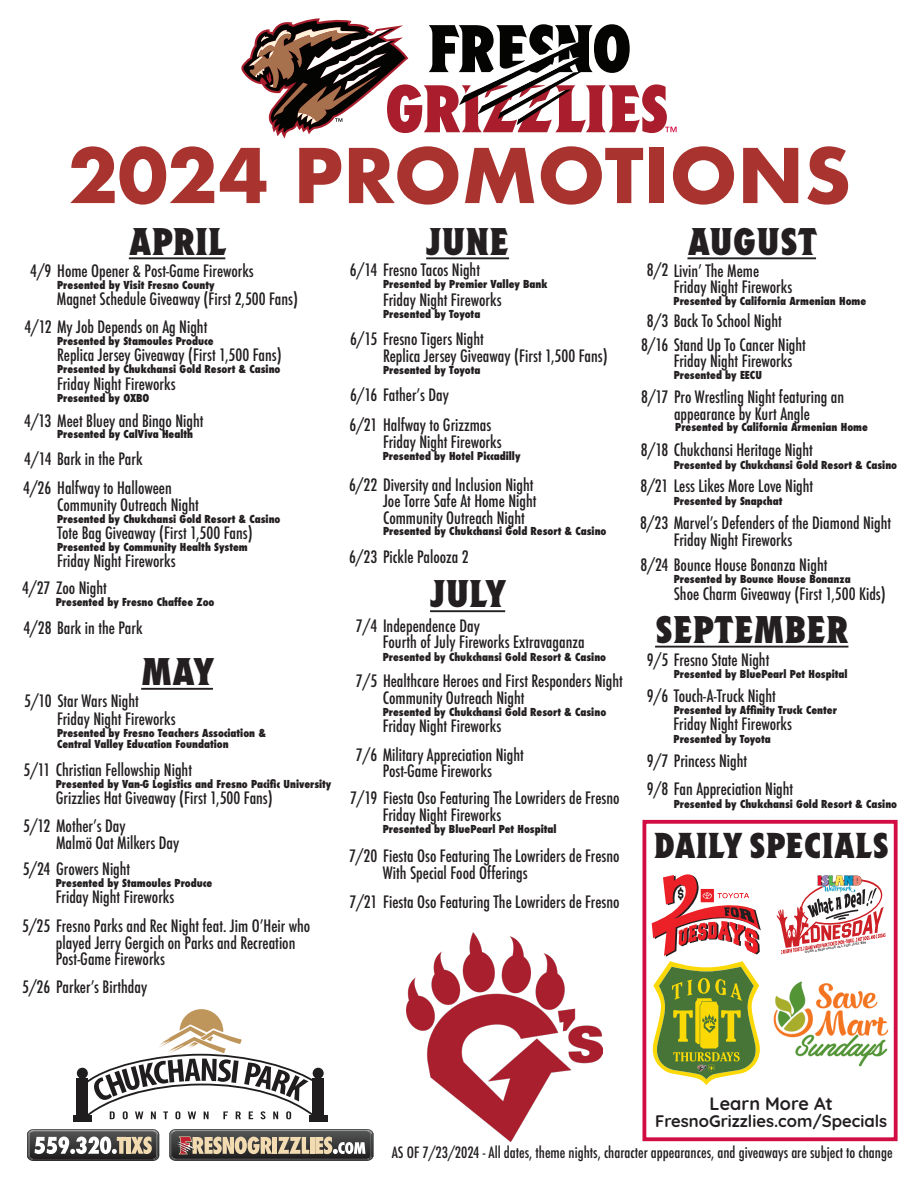
<style>
.page{position:relative;width:918px;height:1188px;background:#fff}
.page>*{position:absolute;margin:0;border:0;box-sizing:border-box;transform-origin:0 0}
.t1{font:700 73.2px "Futura";color:#a8332f}
.t2{font:37.5px "Fresno Grizzlies";color:#231f20}
.t3{font:34.95px "Fresno Grizzlies";color:#231f20}
.t4{font:700 18px "Quicksand";color:#231f20}
.t5{font:500 condensed 16.65px/16.5px "Futura";color:#231f20;text-align:center}
.t6{font:700 16.65px "Quicksand";color:#231f20}
.t7{font:500 condensed 15.15px "Futura";color:#231f20}
.t8{font:800 condensed 10.65px "Futura";color:#231f20}
.t9{font:700 3.15px "Quicksand";color:#231f20;scale:1.08 1}
</style>
<div class="page">
<svg style="left:241px;top:18px;width:436px;height:121px"></svg>
<svg style="left:169px;top:1129px;width:204px;height:32px;background:#7b7268"></svg>
<svg style="left:27px;top:1129px;width:132px;height:32px;background:#777470"></svg>
<hr style="left:129px;top:257px;width:96px;height:2px;background:#231f20">
<hr style="left:141px;top:688px;width:72px;height:2px;background:#231f20">
<hr style="left:426px;top:257px;width:83px;height:2px;background:#231f20">
<hr style="left:430px;top:610px;width:75px;height:2px;background:#231f20">
<hr style="left:687px;top:257px;width:129px;height:2px;background:#231f20">
<hr style="left:655px;top:646px;width:193px;height:2px;background:#231f20">
<svg style="left:777px;top:880px;width:108px;height:74px"></svg>
<img style="left:814px;top:875px;width:52px;height:29px">
<svg style="left:651px;top:874px;width:110px;height:211px"></svg>
<img style="left:773px;top:981px;width:116px;height:86px">
<div style="left:642px;top:820px;width:256px;height:321px;border:4px solid #d20d44"></div>
<img style="left:406px;top:932px;width:197px;height:209px">
<div style="left:77px;top:1068px;width:11px;height:11px;background:#201d1e;border-radius:50%"></div>
<div style="left:77px;top:1078px;width:11px;height:39px;background:#201d1e"></div>
<div style="left:73px;top:1116px;width:19px;height:6px;background:#201d1e"></div>
<svg style="left:313px;top:1068px;width:11px;height:11px"></svg>
<div style="left:313px;top:1078px;width:11px;height:39px;background:#201d1e"></div>
<div style="left:309px;top:1116px;width:18px;height:6px;background:#201d1e"></div>
<svg style="left:82px;top:1009px;width:238px;height:111px"></svg>
<p class="t1" style="left:68px;top:123px;width:785px">2024 PROMOTIONS</p>
<p class="t2" style="left:129px;top:225px;width:100px">APRIL</p>
<p class="t5" style="left:30px;top:262px;width:225px">4/9 Home Opener &amp; Post-Game Fireworks</p>
<p class="t5" style="left:57px;top:291px;width:243px">Magnet Schedule Giveaway (First 2,500 Fans)</p>
<p class="t8" style="left:57px;top:277px;width:159px">Presented by Visit Fresno County</p>
<p class="t5" style="left:24px;top:319px;width:185px">4/12 My Job Depends on Ag Night</p>
<p class="t5" style="left:57px;top:347px;width:226px">Replica Jersey Giveaway (First 1,500 Fans)</p>
<p class="t5" style="left:57px;top:375px;width:120px">Friday Night Fireworks</p>
<p class="t8" style="left:57px;top:427px;width:138px">Presented by CalViva Health</p>
<p class="t8" style="left:57px;top:333px;width:158px">Presented by Stamoules Produce</p>
<p class="t8" style="left:57px;top:362px;width:225px">Presented by Chukchansi Gold Resort &amp; Casino</p>
<p class="t8" style="left:57px;top:390px;width:94px">Presented by OXBO</p>
<p class="t5" style="left:24px;top:412px;width:181px">4/13 Meet Bluey and Bingo Night</p>
<p class="t5" style="left:24px;top:450px;width:120px">4/14 Bark in the Park</p>
<p class="t5" style="left:23px;top:479px;width:150px">4/26 Halfway to Halloween</p>
<p class="t5" style="left:57px;top:525px;width:197px">Tote Bag Giveaway (First 1,500 Fans)</p>
<p class="t5" style="left:57px;top:553px;width:120px">Friday Night Fireworks</p>
<p class="t8" style="left:56px;top:594px;width:160px">Presented by Fresno Chaffee Zoo</p>
<p class="t5" style="left:57px;top:497px;width:143px">Community Outreach Night</p>
<p class="t8" style="left:57px;top:511px;width:225px">Presented by Chukchansi Gold Resort &amp; Casino</p>
<p class="t8" style="left:57px;top:539px;width:192px">Presented by Community Health System</p>
<p class="t5" style="left:22px;top:580px;width:86px">4/27 Zoo Night</p>
<p class="t5" style="left:23px;top:619px;width:121px">4/28 Bark in the Park</p>
<p class="t2" style="left:141px;top:655px;width:75px">MAY</p>
<p class="t5" style="left:24px;top:693px;width:116px">5/10 Star Wars Night</p>
<p class="t5" style="left:57px;top:711px;width:120px">Friday Night Fireworks</p>
<p class="t8" style="left:57px;top:737px;width:173px">Central Valley Education Foundation</p>
<p class="t8" style="left:56px;top:776px;width:277px">Presented by Van-G Logistics and Fresno Pacific University</p>
<p class="t8" style="left:57px;top:725px;width:210px">Presented by Fresno Teachers Association &amp;</p>
<p class="t5" style="left:24px;top:762px;width:170px">5/11 Christian Fellowship Night</p>
<p class="t5" style="left:56px;top:790px;width:218px">Grizzlies Hat Giveaway (First 1,500 Fans)</p>
<p class="t5" style="left:23px;top:818px;width:104px">5/12 Mother’s Day</p>
<p class="t5" style="left:56px;top:834px;width:125px">Malmö Oat Milkers Day</p>
<p class="t8" style="left:56px;top:876px;width:158px">Presented by Stamoules Produce</p>
<p class="t5" style="left:23px;top:861px;width:109px">5/24 Growers Night</p>
<p class="t5" style="left:56px;top:889px;width:120px">Friday Night Fireworks</p>
<p class="t5" style="left:22px;top:918px;width:290px">5/25 Fresno Parks and Rec Night feat. Jim O’Heir who</p>
<p class="t5" style="left:56px;top:934px;width:241px">played Jerry Gergich on Parks and Recreation</p>
<p class="t5" style="left:56px;top:950px;width:111px">Post-Game Fireworks</p>
<p class="t5" style="left:22px;top:979px;width:127px">5/26 Parker’s Birthday</p>
<p class="t2" style="left:426px;top:225px;width:84px">JUNE</p>
<p class="t5" style="left:350px;top:262px;width:132px">6/14 Fresno Tacos Night</p>
<p class="t5" style="left:383px;top:292px;width:120px">Friday Night Fireworks</p>
<p class="t5" style="left:350px;top:331px;width:135px">6/15 Fresno Tigers Night</p>
<p class="t8" style="left:383px;top:362px;width:99px">Presented by Toyota</p>
<p class="t8" style="left:383px;top:277px;width:166px">Presented by Premier Valley Bank</p>
<p class="t8" style="left:383px;top:306px;width:99px">Presented by Toyota</p>
<p class="t5" style="left:383px;top:348px;width:226px">Replica Jersey Giveaway (First 1,500 Fans)</p>
<p class="t5" style="left:350px;top:386px;width:101px">6/16 Father’s Day</p>
<p class="t5" style="left:350px;top:417px;width:143px">6/21 Halfway to Grizzmas</p>
<p class="t5" style="left:383px;top:434px;width:120px">Friday Night Fireworks</p>
<p class="t8" style="left:383px;top:449px;width:139px">Presented by Hotel Piccadilly</p>
<p class="t5" style="left:349px;top:476px;width:186px">6/22 Diversity and Inclusion Night</p>
<p class="t5" style="left:383px;top:493px;width:155px">Joe Torre Safe At Home Night</p>
<p class="t5" style="left:349px;top:548px;width:121px">6/23 Pickle Palooza 2</p>
<p class="t5" style="left:383px;top:509px;width:143px">Community Outreach Night</p>
<p class="t8" style="left:383px;top:524px;width:225px">Presented by Chukchansi Gold Resort &amp; Casino</p>
<p class="t2" style="left:430px;top:577px;width:78px">JULY</p>
<p class="t5" style="left:356px;top:617px;width:126px">7/4 Independence Day</p>
<p class="t5" style="left:383px;top:634px;width:203px">Fourth of July Fireworks Extravaganza</p>
<p class="t8" style="left:383px;top:650px;width:225px">Presented by Chukchansi Gold Resort &amp; Casino</p>
<p class="t5" style="left:356px;top:672px;width:269px">7/5 Healthcare Heroes and First Responders Night</p>
<p class="t5" style="left:383px;top:718px;width:120px">Friday Night Fireworks</p>
<p class="t5" style="left:356px;top:746px;width:170px">7/6 Military Appreciation Night</p>
<p class="t5" style="left:383px;top:763px;width:111px">Post-Game Fireworks</p>
<p class="t5" style="left:383px;top:690px;width:143px">Community Outreach Night</p>
<p class="t8" style="left:383px;top:705px;width:225px">Presented by Chukchansi Gold Resort &amp; Casino</p>
<p class="t5" style="left:350px;top:790px;width:271px">7/19 Fiesta Oso Featuring The Lowriders de Fresno</p>
<p class="t5" style="left:383px;top:807px;width:120px">Friday Night Fireworks</p>
<p class="t5" style="left:349px;top:848px;width:272px">7/20 Fiesta Oso Featuring The Lowriders de Fresno</p>
<p class="t5" style="left:383px;top:864px;width:147px">With Special Food Offerings</p>
<p class="t5" style="left:350px;top:893px;width:272px">7/21 Fiesta Oso Featuring The Lowriders de Fresno</p>
<p class="t8" style="left:383px;top:822px;width:175px">Presented by BluePearl Pet Hospital</p>
<p class="t2" style="left:687px;top:225px;width:132px">AUGUST</p>
<p class="t5" style="left:647px;top:262px;width:114px">8/2 Livin’ The Meme</p>
<p class="t5" style="left:674px;top:279px;width:120px">Friday Night Fireworks</p>
<p class="t8" style="left:674px;top:293px;width:194px">Presented by California Armenian Home</p>
<p class="t5" style="left:647px;top:313px;width:137px">8/3 Back To School Night</p>
<p class="t8" style="left:674px;top:368px;width:90px">Presented by EECU</p>
<p class="t5" style="left:641px;top:336px;width:166px">8/16 Stand Up To Cancer Night</p>
<p class="t5" style="left:674px;top:353px;width:120px">Friday Night Fireworks</p>
<p class="t5" style="left:641px;top:389px;width:205px">8/17 Pro Wrestling Night featuring an appearance by Kurt Angle</p>
<p class="t8" style="left:675px;top:420px;width:194px">Presented by California Armenian Home</p>
<p class="t8" style="left:674px;top:457px;width:225px">Presented by Chukchansi Gold Resort &amp; Casino</p>
<p class="t5" style="left:641px;top:442px;width:173px">8/18 Chukchansi Heritage Night</p>
<p class="t8" style="left:674px;top:493px;width:110px">Presented by Snapchat</p>
<p class="t5" style="left:641px;top:478px;width:174px">8/21 Less Likes More Love Night</p>
<p class="t5" style="left:640px;top:515px;width:253px">8/23 Marvel’s Defenders of the Diamond Night</p>
<p class="t5" style="left:674px;top:531px;width:120px">Friday Night Fireworks</p>
<p class="t8" style="left:674px;top:572px;width:179px">Presented by Bounce House Bonanza</p>
<p class="t5" style="left:641px;top:557px;width:188px">8/24 Bounce House Bonanza Night</p>
<p class="t5" style="left:674px;top:585px;width:213px">Shoe Charm Giveaway (First 1,500 Kids)</p>
<p class="t2" style="left:655px;top:613px;width:195px">SEPTEMBER</p>
<p class="t5" style="left:647px;top:652px;width:124px">9/5 Fresno State Night</p>
<p class="t8" style="left:674px;top:667px;width:175px">Presented by BluePearl Pet Hospital</p>
<p class="t8" style="left:674px;top:703px;width:165px">Presented by Affinity Truck Center</p>
<p class="t8" style="left:674px;top:731px;width:99px">Presented by Toyota</p>
<p class="t5" style="left:647px;top:687px;width:131px">9/6 Touch-A-Truck Night</p>
<p class="t5" style="left:674px;top:716px;width:120px">Friday Night Fireworks</p>
<p class="t5" style="left:647px;top:753px;width:102px">9/7 Princess Night</p>
<p class="t8" style="left:674px;top:796px;width:225px">Presented by Chukchansi Gold Resort &amp; Casino</p>
<p class="t5" style="left:647px;top:781px;width:148px">9/8 Fan Appreciation Night</p>
<p class="t3" style="left:654px;top:830px;width:237px">DAILY SPECIALS</p>
<p class="t9" style="left:805px;top:949px;width:59px;rotate:-9deg">OVER A $120 VALUE ALL FOR JUST $39</p>
<p class="t4" style="left:710px;top:1088px;width:125px">Learn More At</p>
<p class="t6" style="left:655px;top:1108px;width:234px">FresnoGrizzlies.com/Specials</p>
<p class="t7" style="left:392px;top:1143px;width:502px">AS OF 7/23/2024 - All dates, theme nights, character appearances, and giveaways are subject to change</p>
</div>
